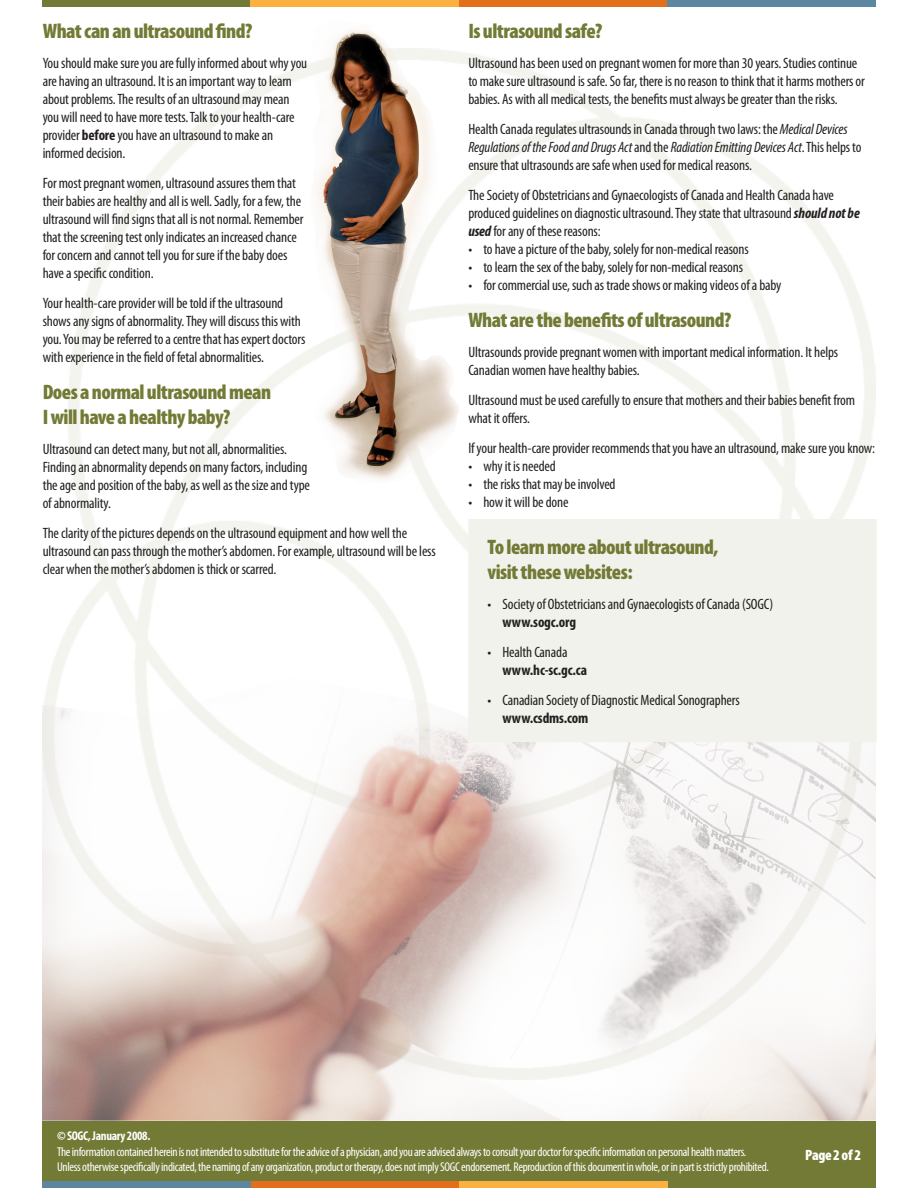
<style>
.page{position:relative;width:918px;height:1188px;background:#fff}
.page>*{position:absolute;margin:0;border:0;box-sizing:border-box;transform-origin:0 0}
.Template__Body_Headi{font:900 condensed 21px/25.2px "Myriad Pro";letter-spacing:-.025em;color:#727a35}
.t1{font:condensed 15px/18px "Myriad Pro";letter-spacing:-.01em;color:#231f20}
.t2{font:700 condensed 15px/18px "Myriad Pro";color:#231f20}
.t3{font:900 condensed 15px "Myriad Pro";letter-spacing:-.025em;color:#fff}
.t4{font:condensed 12.75px/15.3px "Myriad Pro";letter-spacing:-.025em;color:#fff}
.t5{font:700 condensed 12.75px "Myriad Pro";letter-spacing:-.025em;color:#fff}
.s1{font-weight:700}
.s2{font-style:italic}
.s3{font-weight:700;font-style:italic}
.s4{font-weight:400}
</style>
<div class="page">
<div style="left:42px;top:1121px;width:834px;height:60px;background:#727a35"></div>
<div style="left:668px;top:1181px;width:208px;height:7px;background:#727a35"></div>
<div style="left:459px;top:1181px;width:209px;height:7px;background:#fbb03f"></div>
<div style="left:250px;top:1181px;width:209px;height:7px;background:#e36f1d"></div>
<div style="left:42px;top:1181px;width:208px;height:7px;background:#5d86a1"></div>
<div style="left:42px;top:0;width:209px;height:7px;background:#727a35"></div>
<div style="left:250px;top:0;width:209px;height:7px;background:#fbb03f"></div>
<div style="left:459px;top:0;width:209px;height:7px;background:#e36f1d"></div>
<div style="left:668px;top:0;width:208px;height:7px;background:#5d86a1"></div>
<img style="left:42px;top:587px;width:834px;height:534px">
<div style="left:469px;top:520px;width:407px;height:221px;background:#f1f2eb"></div>
<hr style="left:468px;top:519px;width:409px;height:2px;background:#f1f2eb">
<hr style="left:468px;top:521px;width:3px;height:219px;background:#f1f2eb">
<hr style="left:875px;top:521px;width:2px;height:219px;background:#f1f2eb">
<hr style="left:468px;top:740px;width:409px;height:2px;background:#f1f2eb">
<img style="left:310px;top:30px;width:149px;height:453px">
<p class="Template__Body_Headi" style="left:43px;top:18px;width:211px">What can an ultrasound find?</p>
<p class="t1" style="left:43px;top:54px;width:266px">You should make sure you are fully informed about why you are having an ultrasound. It is an important way to learn about problems. The results of an ultrasound may mean you will need to have more tests. Talk to your health-care provider <span class="s1">before</span> you have an ultrasound to make an informeddecision.</p>
<p class="t1" style="left:43px;top:174px;width:262px">For most pregnant women, ultrasound assures them that their babies are healthy and all is well. Sadly, for a few, the ultrasound will find signs that all is not normal. Remember that the screening test only indicates an increased chance for concern and cannot tell you for sure if the baby does have a specific condition.</p>
<p class="t1" style="left:43px;top:294px;width:264px">Your health-care provider will be told if the ultrasound shows any signs of abnormality. They will discuss this with you. Youmay be referred to a centre that has expert doctors with experience in the field of fetalabnormalities.</p>
<p class="Template__Body_Headi" style="left:43px;top:379px;width:230px">Does a normal ultrasound mean<br>I will have a healthy baby?</p>
<p class="t1" style="left:43px;top:440px;width:269px">Ultrasound can detect many, but not all, abnormalities.<br>Finding an abnormality depends on many factors, including the age and position of the baby, as well as the size and type of abnormality.</p>
<p class="t1" style="left:43px;top:524px;width:395px">The clarity of the pictures depends on the ultrasound equipment and how well the ultrasound can pass through the mother’s abdomen. Forexample, ultrasound will be less clear when the mother’s abdomen is thick or scarred.</p>
<p class="Template__Body_Headi" style="left:468px;top:18px;width:136px">Is ultrasound safe?</p>
<p class="t1" style="left:468px;top:54px;width:398px">Ultrasound has been used on pregnant women for more than 30 years. Studies continue to make sure ultrasound is safe. So far, there is no reason to think that it harms mothers or babies. As with all medical tests, the benefits must always be greater than the risks.</p>
<p class="t1" style="left:468px;top:120px;width:395px">Health Canada regulates ultrasounds in Canada through two laws: the <span class="s2">Medical Devices<br>Regulations of the Food and Drugs Act</span> and the <span class="s2">Radiation Emitting Devices Act</span>. This helps to ensure that ultrasounds are safe when used for medical reasons.</p>
<p class="t1" style="left:468px;top:186px;width:393px">The Society of Obstetricians and Gynaecologists of Canada and Health Canada have produced guidelines on diagnostic ultrasound. They state that ultrasound <span class="s3">should not be used</span> for any of these reasons:</p>
<p class="t1" style="left:468px;top:240px;width:282px">• to have a picture of the baby, solely for non-medical reasons</p>
<p class="t1" style="left:468px;top:258px;width:276px">• to learn the sex of the baby, solely for non-medical reasons</p>
<p class="t1" style="left:468px;top:276px;width:315px">• for commercial use, such as trade shows or making videos of a baby</p>
<p class="Template__Body_Headi" style="left:468px;top:307px;width:265px">What are the benefits of ultrasound?</p>
<p class="t1" style="left:468px;top:343px;width:371px">Ultrasounds provide pregnant women with important medical information. It helps<br>Canadian women have healthy babies.</p>
<p class="t1" style="left:468px;top:391px;width:388px">Ultrasound must be used carefully to ensure that mothers and their babies benefit from what it offers.</p>
<p class="t1" style="left:468px;top:439px;width:408px">If your health-care provider recommends that you have an ultrasound, make sure you know:</p>
<p class="t1" style="left:468px;top:457px;width:89px">• why it is needed</p>
<p class="t1" style="left:468px;top:475px;width:149px">• the risks that may be involved</p>
<p class="t1" style="left:468px;top:493px;width:102px">• how it will be done</p>
<p class="Template__Body_Headi" style="left:487px;top:534px;width:232px">To learn more about ultrasound, visit these websites:</p>
<p class="t1" style="left:502px;top:595px;width:272px;text-indent:-15px">• Society of Obstetricians and Gynaecologists of Canada (SOGC) <span class="s1">www.sogc.org</span></p>
<p class="t2" style="left:502px;top:643px;width:86px;text-indent:-15px"><span class="s4">• Health Canada </span>www.hc-sc.gc.ca</p>
<p class="t1" style="left:502px;top:691px;width:239px;text-indent:-15px">• Canadian Society of Diagnostic Medical Sonographers <span class="s1">www.csdms.com</span></p>
<p class="t5" style="left:57px;top:1128px;width:95px">© SOGC, January 2008.</p>
<p class="t4" style="left:57px;top:1144px;width:713px">The information contained herein is not intended to substitute for the advice of a physician, and you are advised always to consult your doctor for specific information on personal health matters.<br>Unless otherwise specifically indicated, the naming of any organization, product or therapy, does not imply SOGC endorsement. Reproduction of this document in whole, or in part is strictly prohibited.</p>
<p class="t3" style="left:805px;top:1145px;width:57px">Page 2 of 2</p>
</div>
